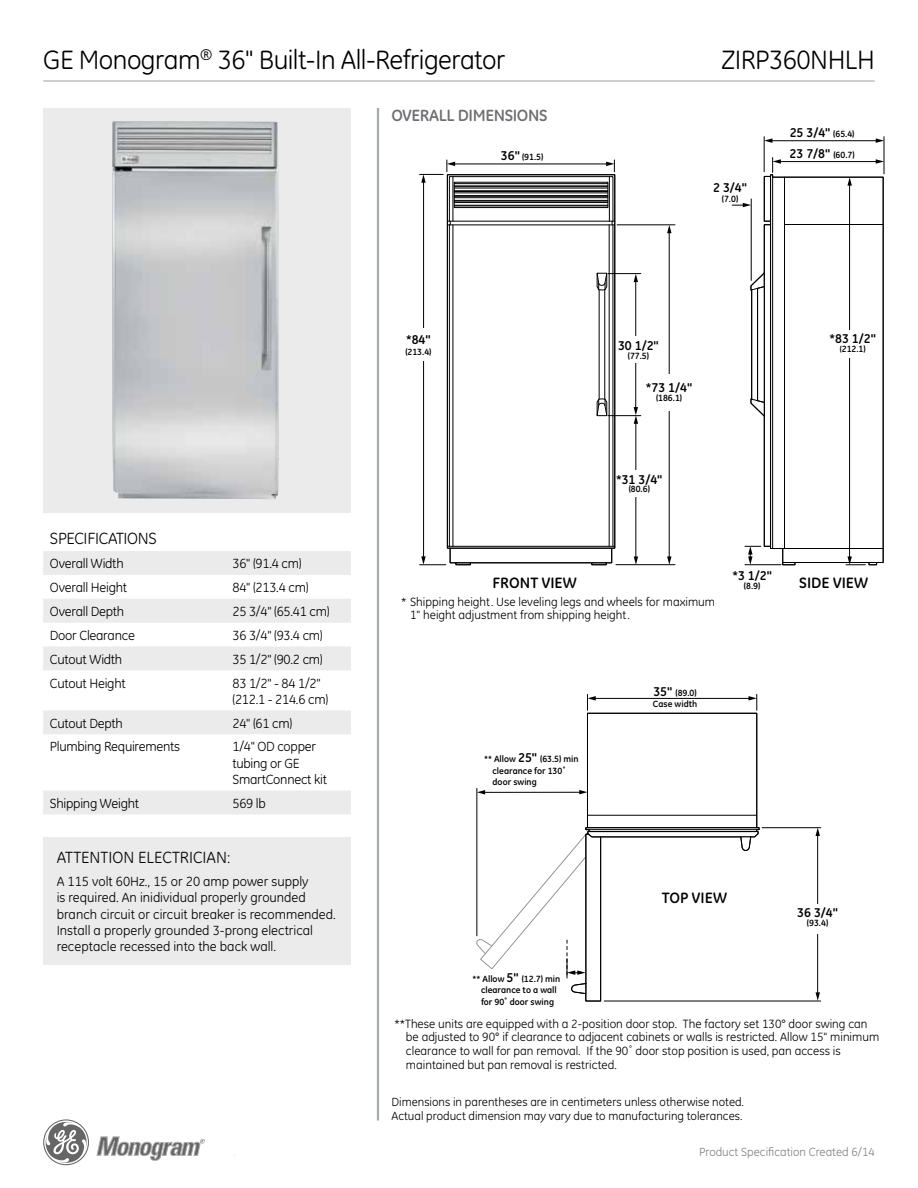
<style>
.page{position:relative;width:918px;height:1188px;background:#fff}
.page>*{position:absolute;margin:0;border:0;box-sizing:border-box;transform-origin:0 0}
.t1{font:27px "GE Inspira";letter-spacing:-.02em;color:#000}
.t2{font:18.3px "Myriad Pro";color:#000}
.t3{font:16.5px "GE Inspira";color:#000}
.t4{font:700 16.5px "GE Inspira";letter-spacing:-.02em;color:#6d6e71}
.t5{font:16.5px "GE Inspira";letter-spacing:-.02em;color:#000}
.t6{font:700 15.3px "GE Inspira";color:#000}
.t7{font:13.5px/16.2px "GE Inspira";letter-spacing:-.015em;color:#000}
.t8{font:700 13.05px/20.9px "GE Inspira";color:#000}
.t9{font:12.15px/13.8px "GE Inspira";color:#000}
.t10{font:12px/13.5px "GE Inspira";color:#000}
.t11{font:12px "GE Inspira";color:#808285}
.t12{font:700 9.15px/11.4px "GE Inspira";color:#000}
.s1{font-size:13.05px}
.s2{font-size:9.15px}
.s3{font-size:8.55px}
</style>
<div class="page">
<hr style="left:377px;top:108px;width:2px;height:1012px;background:#a7a9ac">
<hr style="left:43px;top:80px;width:832px;height:2px;background:#a7a9ac">
<svg style="left:97px;top:1136px;width:108px;height:25px"></svg>
<svg style="left:43px;top:1119px;width:46px;height:46px"></svg>
<div style="left:43px;top:108px;width:308px;height:405px;background:#ebebec"></div>
<hr style="left:817px;top:834px;width:1px;height:160px;background:#000">
<svg style="left:816px;top:828px;width:4px;height:8px"></svg>
<svg style="left:816px;top:992px;width:4px;height:9px"></svg>
<hr style="left:604px;top:1001px;width:217px;height:1px;background:#000">
<hr style="left:762px;top:827px;width:59px;height:1px;background:#000">
<div style="left:806px;top:904px;width:23px;height:29px;background:#fff"></div>
<svg style="left:476px;top:694px;width:284px;height:308px"></svg>
<img style="left:112px;top:121px;width:167px;height:378px">
<div style="left:43px;top:837px;width:308px;height:128px;background:#ebebec"></div>
<svg style="left:43px;top:551px;width:308px;height:263px"></svg>
<svg style="left:446px;top:174px;width:170px;height:392px"></svg>
<svg style="left:750px;top:174px;width:134px;height:392px"></svg>
<svg style="left:750px;top:272px;width:15px;height:145px"></svg>
<hr style="left:454px;top:164px;width:154px;height:1px;background:#000">
<svg style="left:606px;top:160px;width:9px;height:12px"></svg>
<hr style="left:751px;top:199px;width:1px;height:81px;background:#000">
<svg style="left:732px;top:203px;width:19px;height:4px"></svg>
<hr style="left:423px;top:181px;width:1px;height:377px;background:#000">
<svg style="left:420px;top:556px;width:26px;height:9px"></svg>
<svg style="left:420px;top:160px;width:35px;height:23px"></svg>
<div style="left:409px;top:328px;width:29px;height:33px;background:#fff"></div>
<hr style="left:617px;top:224px;width:58px;height:1px;background:#000">
<hr style="left:669px;top:232px;width:1px;height:326px;background:#000">
<svg style="left:667px;top:225px;width:5px;height:8px"></svg>
<svg style="left:667px;top:556px;width:5px;height:8px"></svg>
<hr style="left:616px;top:564px;width:59px;height:1px;background:#000">
<div style="left:646px;top:374px;width:47px;height:37px;background:#fff"></div>
<hr style="left:635px;top:281px;width:1px;height:128px;background:#000">
<svg style="left:634px;top:274px;width:4px;height:8px"></svg>
<hr style="left:608px;top:415px;width:33px;height:1px;background:#000">
<hr style="left:608px;top:273px;width:33px;height:1px;background:#000">
<div style="left:625px;top:336px;width:28px;height:27px;background:#fff"></div>
<hr style="left:635px;top:422px;width:1px;height:136px;background:#000">
<svg style="left:634px;top:407px;width:4px;height:17px"></svg>
<svg style="left:634px;top:556px;width:4px;height:9px"></svg>
<div style="left:625px;top:470px;width:28px;height:27px;background:#fff"></div>
<hr style="left:884px;top:137px;width:1px;height:37px;background:#000">
<hr style="left:764px;top:137px;width:1px;height:35px;background:#000">
<hr style="left:771px;top:140px;width:106px;height:1px;background:#000">
<svg style="left:764px;top:138px;width:8px;height:5px"></svg>
<svg style="left:876px;top:138px;width:8px;height:5px"></svg>
<svg style="left:745px;top:546px;width:16px;height:18px"></svg>
<hr style="left:745px;top:564px;width:36px;height:1px;background:#000">
<hr style="left:849px;top:184px;width:1px;height:374px;background:#000">
<svg style="left:772px;top:158px;width:112px;height:391px"></svg>
<svg style="left:846px;top:556px;width:31px;height:9px"></svg>
<div style="left:837px;top:330px;width:28px;height:27px;background:#fff"></div>
<svg style="left:597px;top:273px;width:10px;height:18px"></svg>
<svg style="left:597px;top:398px;width:10px;height:18px"></svg>
<hr style="left:453px;top:177px;width:1px;height:44px;background:#000">
<hr style="left:609px;top:177px;width:1px;height:44px;background:#000">
<hr style="left:453px;top:225px;width:1px;height:321px;background:#000">
<hr style="left:609px;top:225px;width:1px;height:321px;background:#000">
<h1 class="t1" style="left:43px;top:44px;width:464px">GE Monogram<sup>®</sup> 36" Built-In All-Refrigerator</h1>
<p class="t4" style="left:392px;top:105px;width:157px">OVERALL DIMENSIONS</p>
<p class="t8" style="left:406px;top:329px;width:26px">*84"</p>
<p class="t12" style="left:405px;top:346px;width:28px">(213.4)</p>
<p class="t12" style="left:501px;top:151px;width:44px"><span class="s1">36"</span> (91.5)</p>
<h1 class="t1" style="left:721px;top:44px;width:155px">ZIRP360NHLH</h1>
<p class="t8" style="left:713px;top:177px;width:35px">2 3/4"</p>
<p class="t12" style="left:722px;top:193px;width:18px">(7.0)</p>
<p class="t8" style="left:790px;top:122px;width:67px">25 3/4" <span class="s2">(65.4)<br></span>23 7/8" <span class="s2">(60.7)</span></p>
<p class="t8" style="left:618px;top:335px;width:42px">30 1/2"</p>
<p class="t12" style="left:628px;top:350px;width:23px">(77.5)</p>
<p class="t8" style="left:646px;top:377px;width:48px">*73 1/4"</p>
<p class="t12" style="left:656px;top:392px;width:28px">(186.1)</p>
<p class="t8" style="left:616px;top:469px;width:48px">*31 3/4"</p>
<p class="t12" style="left:629px;top:483px;width:23px">(80.6)</p>
<p class="t8" style="left:830px;top:328px;width:48px">*83 1/2"</p>
<p class="t12" style="left:840px;top:343px;width:27px"><span class="s3">(</span>212.1)</p>
<p class="t5" style="left:50px;top:529px;width:108px">SPECIFICATIONS</p>
<p class="t7" style="left:50px;top:555px;width:75px">Overall Width</p>
<p class="t7" style="left:232px;top:555px;width:71px">36" (91.4 cm)</p>
<p class="t7" style="left:50px;top:579px;width:79px">Overall Height</p>
<p class="t7" style="left:232px;top:579px;width:78px">84" (213.4 cm)</p>
<p class="t7" style="left:50px;top:603px;width:76px">Overall Depth</p>
<p class="t7" style="left:232px;top:603px;width:99px">25 3/4" (65.41 cm)</p>
<p class="t7" style="left:50px;top:627px;width:86px">Door Clearance</p>
<p class="t7" style="left:232px;top:627px;width:92px">36 3/4" (93.4 cm)</p>
<p class="t7" style="left:50px;top:651px;width:74px">Cutout Width</p>
<p class="t7" style="left:232px;top:651px;width:92px">35 1/2" (90.2 cm)</p>
<p class="t7" style="left:50px;top:675px;width:77px">Cutout Height</p>
<p class="t7" style="left:232px;top:675px;width:97px">83 1/2" - 84 1/2" (212.1 - 214.6 cm)</p>
<p class="t7" style="left:50px;top:715px;width:74px">Cutout Depth</p>
<p class="t7" style="left:232px;top:715px;width:61px">24" (61 cm)</p>
<p class="t7" style="left:50px;top:739px;width:132px">Plumbing Requirements</p>
<p class="t7" style="left:232px;top:739px;width:96px">1/4" OD copper tubing or GE<br>SmartConnect kit</p>
<p class="t7" style="left:50px;top:795px;width:91px">Shipping Weight</p>
<p class="t7" style="left:232px;top:795px;width:35px">569 lb</p>
<p class="t3" style="left:57px;top:848px;width:175px">ATTENTION ELECTRICIAN:</p>
<p class="t7" style="left:57px;top:873px;width:281px">A 115 volt 60Hz., 15 or 20 amp power supply<br>is required. An inidividual properly grounded branch circuit or circuit breaker is recommended.<br>Install a properly grounded 3-prong electrical receptacle recessed into the back wall.</p>
<p class="t8" style="left:732px;top:565px;width:41px">*3 1/2"</p>
<p class="t6" style="left:493px;top:573px;width:86px">FRONT VIEW</p>
<p class="t12" style="left:744px;top:580px;width:18px">(8.9)</p>
<p class="t6" style="left:799px;top:573px;width:70px">SIDE VIEW</p>
<p class="t9" style="left:410px;top:594px;width:307px;text-indent:-9px">* Shipping height. Use leveling legs and wheels for maximum<br>1" height adjustment from shipping height.</p>
<p class="t12" style="left:493px;top:753px;width:88px;text-indent:-8px">** Allow <span class="s1">25"</span> (63.5) min clearance for 130˚ door swing</p>
<p class="t12" style="left:473px;top:973px;width:89px;text-align:center">** Allow <span class="s1">5"</span> (12.7) min clearance to a wall for 90˚ door swing</p>
<p class="t12" style="left:653px;top:686px;width:46px"><span class="s1">35"</span> (89.0)<br>Case width</p>
<p class="t6" style="left:662px;top:888px;width:67px">TOP VIEW</p>
<p class="t8" style="left:797px;top:902px;width:42px">36 3/4"</p>
<p class="t12" style="left:807px;top:917px;width:23px">(93.4)</p>
<p class="t9" style="left:406px;top:1016px;width:475px;text-indent:-11px">**These units are equipped with a 2-position door stop. The factory set 130° door swing can be adjusted to 90° if clearance to adjacent cabinets or walls is restricted. Allow 15" minimum clearance to wall for pan removal. If the 90˚ door stop position is used, pan access is maintained but pan removal is restricted.</p>
<p class="t10" style="left:392px;top:1096px;width:354px">Dimensions in parentheses are in centimeters unless otherwise noted.<br>Actual product dimension may vary due to manufacturing tolerances.</p>
<h2 class="t2" style="left:588px;top:1095px;width:107px">ZIRP360NXLH</h2>
<p class="t11" style="left:699px;top:1145px;width:177px">Product Specification Created 6/14</p>
</div>
